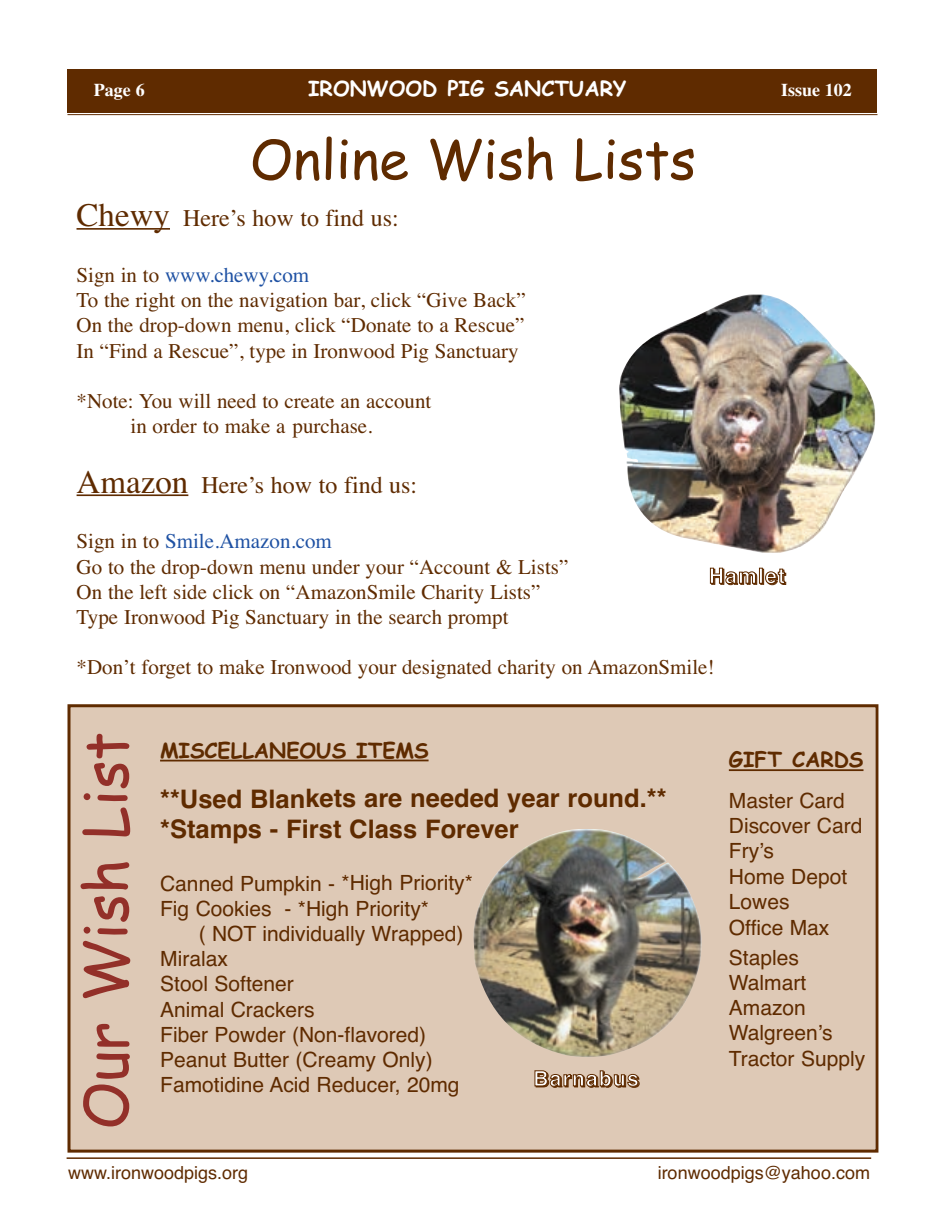
<style>
.page{position:relative;width:945px;height:1215px;background:#fff}
.page>*{position:absolute;margin:0;border:0;box-sizing:border-box;transform-origin:0 0}
.t1{font:60px "Comic Sans MS";color:#933029}
.t2{font:54px "Comic Sans MS";color:#5f2b00}
.t3{font:700 25.5px/30.6px "Helvetica";color:#5f2b00}
.t4{font:24px "Times";color:#5f2b00}
.t5{font:21px/25.2px "Times";color:#5f2b00}
.t6{font:21px/25.2px "Helvetica";color:#5f2b00}
.t7{font:700 21px "Comic Sans MS";color:#5f2b00}
.t8{font:700 21px "Comic Sans MS";color:#fff}
.t9{font:700 21px "Helvetica";letter-spacing:.06em;color:#fff}
.t10{font:18px "Helvetica";color:#5f2b00}
.t11{font:700 18px "Times";color:#fff}
.s1{font-size:33px}
.s2{color:#1e51a3}
</style>
<div class="page">
<div style="left:68px;top:69px;width:810px;height:43px;background:#5f2b00"></div>
<hr style="left:68px;top:114px;width:810px;height:1px;background:#5f2b00">
<hr style="left:67px;top:1157px;width:804px;height:2px;background:#5f2b00">
<hr style="left:77px;top:228px;width:93px;height:2px;background:#5f2b00">
<hr style="left:77px;top:494px;width:111px;height:2px;background:#5f2b00">
<img style="left:619px;top:295px;width:256px;height:258px">
<svg style="left:710px;top:568px;width:47px;height:17px"></svg>
<div style="left:761px;top:569px;width:3px;height:16px;border:1px solid #5f2b00"></div>
<div style="left:759px;top:568px;width:4px;height:15px;border:1px solid #5f2b00"></div>
<svg style="left:765px;top:569px;width:21px;height:16px"></svg>
<div style="left:70px;top:707px;width:805px;height:443px;background:#dec9b6"></div>
<div style="left:68px;top:704px;width:810px;height:449px;border:3px solid #5f2b00"></div>
<hr style="left:729px;top:769px;width:135px;height:2px;background:#5f2b00">
<hr style="left:160px;top:760px;width:269px;height:2px;background:#5f2b00">
<img style="left:473px;top:829px;width:229px;height:228px">
<svg style="left:535px;top:1070px;width:105px;height:18px"></svg>
<p class="t11" style="left:94px;top:84px;width:52px">Page 6</p>
<p class="t8" style="left:308px;top:80px;width:320px">IRONWOOD PIG SANCTUARY</p>
<p class="t11" style="left:781px;top:84px;width:72px">Issue 102</p>
<h2 class="t2" style="left:250px;top:129px;width:448px">Online Wish Lists</h2>
<p class="t4" style="left:77px;top:209px;width:324px"><span class="s1">Chewy</span> Here’s how to find us:</p>
<p class="t5" style="left:77px;top:264px;width:451px">Sign in to <span class="s2">www.chewy.com<br></span>To the right on the navigation bar, click “Give Back” On the drop-down menu, click “Donate to a Rescue” In “Find a Rescue”, type in Ironwood Pig Sanctuary</p>
<p class="t5" style="left:77px;top:390px;width:356px;text-align:center">*Note: You will need to create an account in order to make a purchase.</p>
<p class="t4" style="left:77px;top:476px;width:342px"><span class="s1">Amazon</span> Here’s how to find us:</p>
<p class="t5" style="left:77px;top:531px;width:493px">Sign in to <span class="s2">Smile.Amazon.com<br></span>Go to the drop-down menu under your “Account &amp; Lists” On the left side click on “AmazonSmile Charity Lists” Type Ironwood Pig Sanctuary in the search prompt</p>
<p class="t5" style="left:77px;top:657px;width:639px">*Don’t forget to make Ironwood your designated charity on AmazonSmile!</p>
<p class="t9" style="left:709px;top:568px;width:78px">Hamlet</p>
<h1 class="t1" style="left:72px;top:1130px;width:399px;rotate:-90deg">Our Wish List</h1>
<p class="t7" style="left:160px;top:741px;width:270px">MISCELLANEOUS ITEMS</p>
<p class="t3" style="left:160px;top:786px;width:508px">**Used Blankets are needed year round.** *Stamps - First Class Forever</p>
<p class="t6" style="left:160px;top:873px;width:314px">Canned Pumpkin - *High Priority*<br>Fig Cookies - *High Priority*</p>
<p class="t6" style="left:160px;top:923px;width:305px;text-indent:39px">( NOT individually Wrapped)<br>Miralax<br>Stool Softener<br>Animal Crackers<br>Fiber Powder (Non-flavored)<br>Peanut Butter (Creamy Only)<br>Famotidine Acid Reducer, 20mg</p>
<p class="t9" style="left:533px;top:1071px;width:107px">Barnabus</p>
<p class="t7" style="left:729px;top:751px;width:136px">GIFT CARDS</p>
<p class="t6" style="left:729px;top:790px;width:135px">Master Card<br>Discover Card<br>Fry’s</p>
<p class="t6" style="left:729px;top:866px;width:120px">Home Depot<br>Lowes<br>Office Max</p>
<p class="t6" style="left:729px;top:947px;width:138px">Staples<br>Walmart<br>Amazon<br>Walgreen’s<br>Tractor Supply</p>
<p class="t10" style="left:68px;top:1166px;width:182px">www.ironwoodpigs.org</p>
<p class="t10" style="left:658px;top:1166px;width:214px">ironwoodpigs@yahoo.com</p>
</div>
